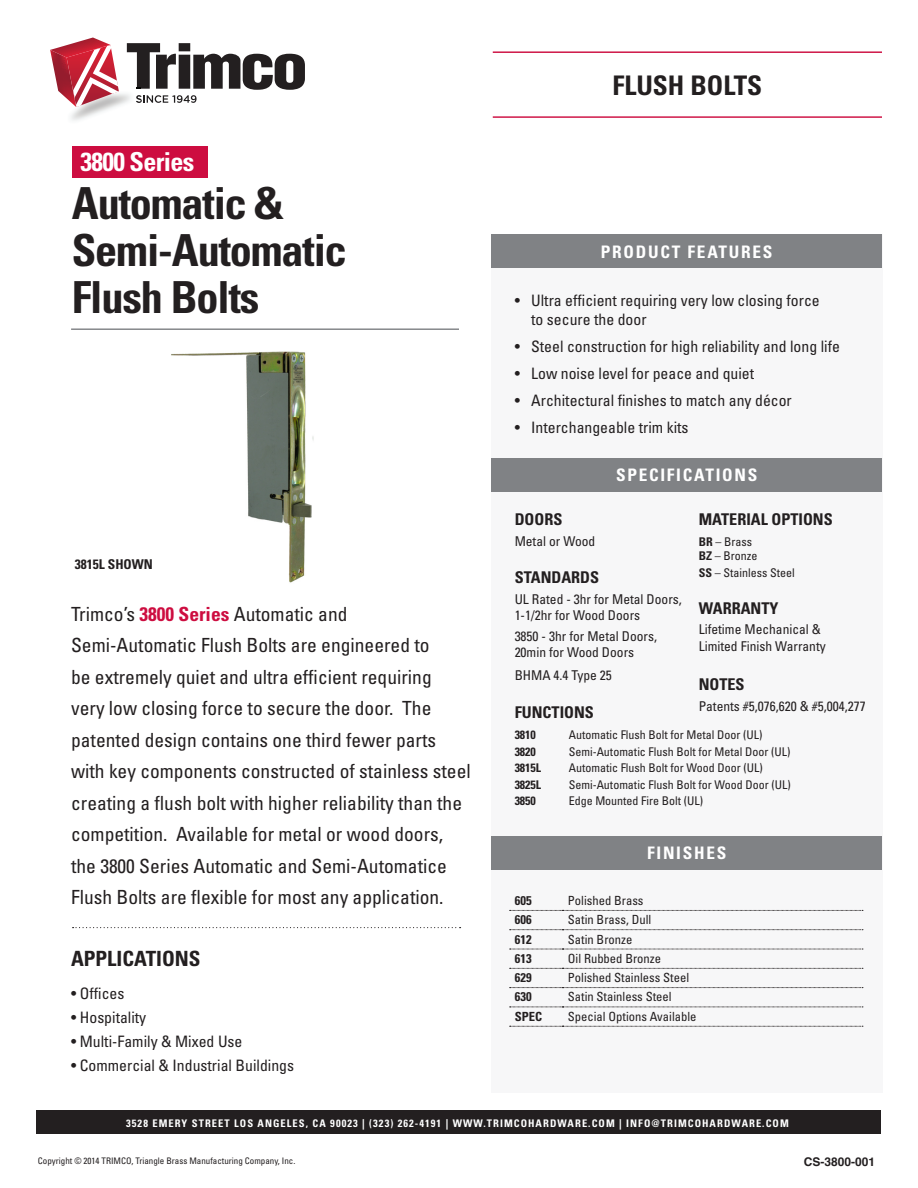
<style>
.page{position:relative;width:918px;height:1188px;background:#fff}
.page>*{position:absolute;margin:0;border:0;box-sizing:border-box;transform-origin:0 0}
.t1{font:700 condensed 44.25px/47.1px "Univers";letter-spacing:-.025em;color:#231f20}
.t2{font:700 condensed 27px "Univers";color:#231f20}
.t3{font:700 condensed 26.1px "Univers";letter-spacing:-.025em;color:#fff}
.t4{font:700 condensed 21px "Univers";color:#231f20}
.t5{font:condensed 19.5px/31.5px "Univers";color:#231f20}
.t6{font:700 condensed 17.25px "Univers";letter-spacing:.1em;color:#fff}
.t7{font:700 condensed 16.2px "Univers";color:#231f20}
.t8{font:condensed 15.75px/18.9px "Univers";color:#231f20}
.t9{font:condensed 13.5px/16.2px "Univers";color:#231f20}
.t10{font:700 condensed 13.5px "Univers";color:#231f20}
.t11{font:condensed 12.6px "Univers";color:#231f20}
.t12{font:700 condensed 12.6px "Univers";color:#231f20}
.t13{font:condensed 12px "Univers";color:#231f20}
.t14{font:700 condensed 12px "Univers";color:#231f20}
.t15{font:700 12px "Helvetica";color:#231f20}
.t16{font:700 condensed 10.5px "Univers";letter-spacing:.1em;color:#fff}
.t17{font:condensed 9px "Univers";color:#231f20}
.s1{font-weight:700;color:#cd0d40}
.s2{font-weight:700}
</style>
<div class="page">
<div style="left:491px;top:234px;width:392px;height:859px;background:#f7f7f8"></div>
<div style="left:491px;top:234px;width:391px;height:33px;background:#808285"></div>
<div style="left:37px;top:1111px;width:844px;height:23px;background:#231f20"></div>
<svg style="left:73px;top:927px;width:388px;height:1px"></svg>
<hr style="left:71px;top:328px;width:388px;height:2px;background:#808285">
<div style="left:72px;top:146px;width:135px;height:32px;background:#cd0d40"></div>
<svg style="left:50px;top:38px;width:255px;height:70px"></svg>
<hr style="left:493px;top:51px;width:389px;height:2px;background:#cd0d40">
<hr style="left:493px;top:116px;width:389px;height:2px;background:#cd0d40">
<div style="left:491px;top:458px;width:391px;height:33px;background:#808285"></div>
<div style="left:491px;top:836px;width:391px;height:33px;background:#808285"></div>
<svg style="left:510px;top:910px;width:353px;height:1px"></svg>
<svg style="left:510px;top:929px;width:353px;height:1px"></svg>
<svg style="left:510px;top:949px;width:353px;height:1px"></svg>
<svg style="left:510px;top:968px;width:353px;height:1px"></svg>
<svg style="left:510px;top:987px;width:353px;height:1px"></svg>
<svg style="left:510px;top:1007px;width:353px;height:1px"></svg>
<svg style="left:510px;top:1026px;width:353px;height:1px"></svg>
<img style="left:171px;top:351px;width:143px;height:232px">
<p class="t3" style="left:81px;top:146px;width:115px">3800 Series</p>
<p class="t1" style="left:72px;top:179px;width:277px">Automatic &amp;<br>Semi-Automatic<br>Flush Bolts</p>
<p class="t10" style="left:75px;top:556px;width:79px">3815L SHOWN</p>
<p class="t5" style="left:71px;top:598px;width:401px">Trimco’s <span class="s1">3800 Series</span> Automatic and Semi-Automatic Flush Bolts are engineered to<br>be extremely quiet and ultra efficient requiring<br>very low closing force to secure the door. The patented design contains one third fewer parts with key components constructed of stainless steel creating a flush bolt with higher reliability than the competition. Available for metal or wood doors, the 3800 Series Automatic and Semi-Automatice Flush Bolts are flexible for most any application.</p>
<p class="t4" style="left:71px;top:946px;width:131px">APPLICATIONS</p>
<p class="t8" style="left:71px;top:984px;width:55px">• Offices</p>
<p class="t8" style="left:71px;top:1008px;width:77px">• Hospitality</p>
<p class="t8" style="left:71px;top:1032px;width:173px">• Multi-Family &amp; Mixed Use</p>
<p class="t8" style="left:71px;top:1056px;width:225px">• Commercial &amp; Industrial Buildings</p>
<p class="t2" style="left:612px;top:69px;width:151px">FLUSH BOLTS</p>
<p class="t6" style="left:601px;top:241px;width:173px">PRODUCT FEATURES</p>
<p class="t8" style="left:531px;top:290px;width:290px;text-indent:-17px">• Ultra efficient requiring very low closing force to secure the door</p>
<p class="t8" style="left:515px;top:336px;width:327px">• Steel construction for high reliability and long life</p>
<p class="t8" style="left:515px;top:363px;width:241px">• Low noise level for peace and quiet</p>
<p class="t8" style="left:515px;top:390px;width:279px">• Architectural finishes to match any décor</p>
<p class="t8" style="left:515px;top:417px;width:175px">• Interchangeable trim kits</p>
<p class="t6" style="left:616px;top:465px;width:143px">SPECIFICATIONS</p>
<p class="t7" style="left:515px;top:509px;width:49px">DOORS</p>
<p class="t9" style="left:515px;top:533px;width:82px">Metal or Wood</p>
<p class="t7" style="left:515px;top:567px;width:86px">STANDARDS</p>
<p class="t9" style="left:515px;top:591px;width:169px">UL Rated - 3hr for Metal Doors,<br>1-1/2hr for Wood Doors</p>
<p class="t9" style="left:515px;top:628px;width:144px">3850 - 3hr for Metal Doors,<br>20min for Wood Doors</p>
<p class="t9" style="left:515px;top:666px;width:99px">BHMA 4.4 Type 25</p>
<p class="t7" style="left:699px;top:509px;width:136px">MATERIAL OPTIONS</p>
<p class="t13" style="left:699px;top:534px;width:55px"><span class="s2">BR</span> – Brass</p>
<p class="t13" style="left:699px;top:549px;width:60px"><span class="s2">BZ</span> – Bronze</p>
<p class="t13" style="left:699px;top:565px;width:97px"><span class="s2">SS</span> – Stainless Steel</p>
<p class="t7" style="left:699px;top:598px;width:81px">WARRANTY</p>
<p class="t9" style="left:699px;top:621px;width:129px">Lifetime Mechanical &amp;<br>Limited Finish Warranty</p>
<p class="t7" style="left:699px;top:674px;width:47px">NOTES</p>
<p class="t9" style="left:699px;top:698px;width:169px">Patents #5,076,620 &amp; #5,004,277</p>
<p class="t7" style="left:515px;top:703px;width:81px">FUNCTIONS</p>
<p class="t14" style="left:515px;top:727px;width:23px">3810</p>
<p class="t13" style="left:569px;top:727px;width:195px">Automatic Flush Bolt for Metal Door (UL)</p>
<p class="t14" style="left:515px;top:744px;width:23px">3820</p>
<p class="t13" style="left:569px;top:744px;width:223px">Semi-Automatic Flush Bolt for Metal Door (UL)</p>
<p class="t14" style="left:515px;top:760px;width:28px">3815L</p>
<p class="t13" style="left:569px;top:760px;width:196px">Automatic Flush Bolt for Wood Door (UL)</p>
<p class="t14" style="left:515px;top:777px;width:28px">3825L</p>
<p class="t13" style="left:569px;top:777px;width:224px">Semi-Automatic Flush Bolt for Wood Door (UL)</p>
<p class="t14" style="left:515px;top:793px;width:23px">3850</p>
<p class="t13" style="left:569px;top:793px;width:136px">Edge Mounted Fire Bolt (UL)</p>
<p class="t6" style="left:647px;top:842px;width:81px">FINISHES</p>
<p class="t12" style="left:515px;top:893px;width:18px">605</p>
<p class="t11" style="left:568px;top:892px;width:77px">Polished Brass</p>
<p class="t12" style="left:515px;top:912px;width:18px">606</p>
<p class="t11" style="left:568px;top:912px;width:85px">Satin Brass, Dull</p>
<p class="t12" style="left:515px;top:931px;width:18px">612</p>
<p class="t11" style="left:568px;top:931px;width:66px">Satin Bronze</p>
<p class="t12" style="left:515px;top:951px;width:18px">613</p>
<p class="t11" style="left:568px;top:950px;width:95px">Oil Rubbed Bronze</p>
<p class="t12" style="left:515px;top:970px;width:18px">629</p>
<p class="t11" style="left:568px;top:970px;width:123px">Polished Stainless Steel</p>
<p class="t12" style="left:515px;top:989px;width:18px">630</p>
<p class="t11" style="left:568px;top:989px;width:105px">Satin Stainless Steel</p>
<p class="t12" style="left:515px;top:1008px;width:29px">SPEC</p>
<p class="t11" style="left:568px;top:1008px;width:130px">Special Options Available</p>
<p class="t16" style="left:126px;top:1116px;width:664px">3528 EMERY STREET LOS ANGELES, CA 90023 | (323) 262-4191 | WWW.TRIMCOHARDWARE.COM | INFO@TRIMCOHARDWARE.COM</p>
<p class="t17" style="left:38px;top:1155px;width:259px">Copyright © 2014 TRIMCO, Triangle Brass Manufacturing Company, Inc.</p>
<p class="t15" style="left:804px;top:1152px;width:73px">CS-3800-001</p>
</div>
